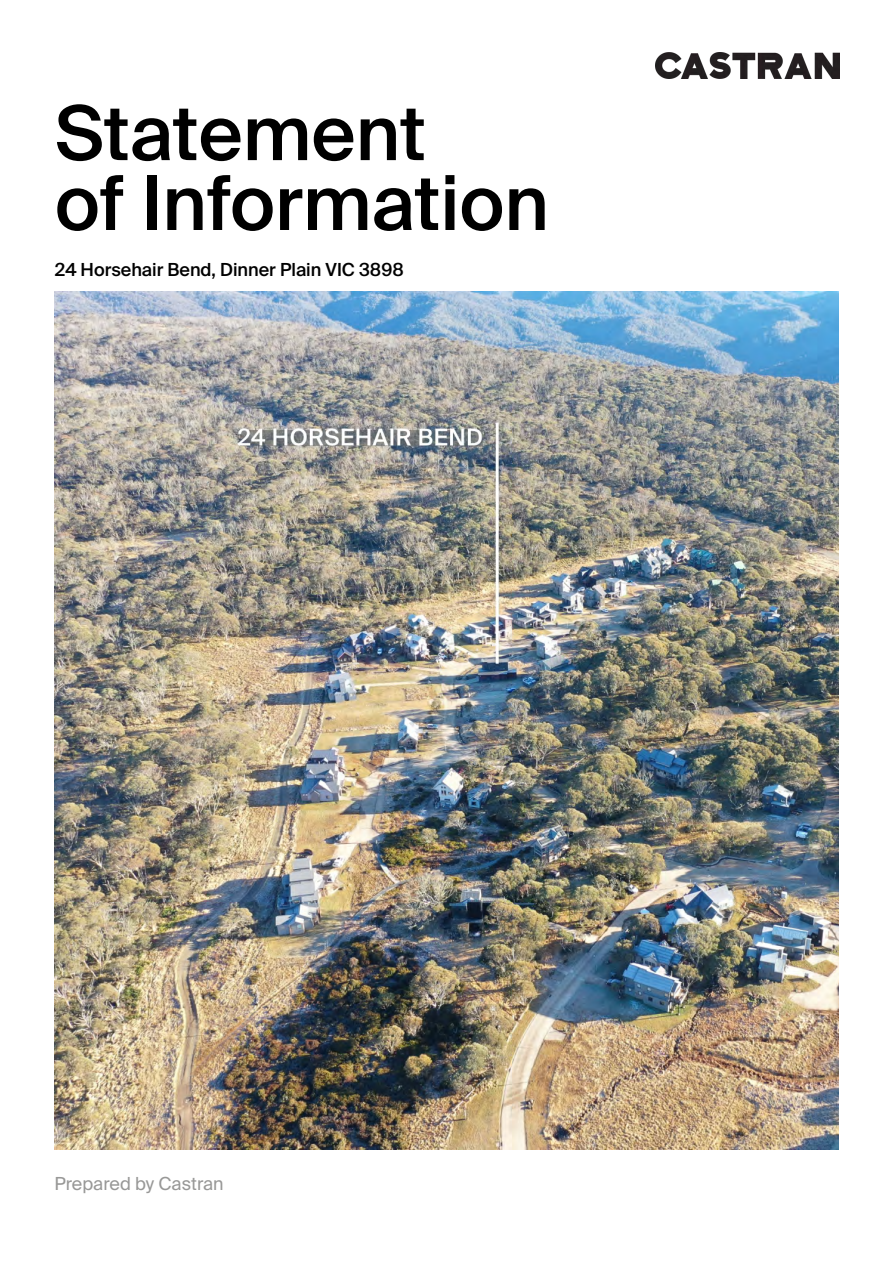
<style>
.page{position:relative;width:893px;height:1263px;background:#fff}
.page>*{position:absolute;margin:0;border:0;box-sizing:border-box;transform-origin:0 0}
.t1{font:500 75.75px/69.9px "Suisse Intl";color:#000}
.t2{font:500 18px "Suisse Intl";color:#000}
.t3{font:18px "Suisse Intl";color:#989897}
</style>
<div class="page">
<img style="left:655px;top:53px;width:184px;height:26px">
<img style="left:55px;top:292px;width:783px;height:858px">
<p class="t1" style="left:55px;top:97px;width:495px">Statement<br>of Information</p>
<p class="t2" style="left:55px;top:259px;width:350px">24 Horsehair Bend, Dinner Plain VIC 3898</p>
<p class="t3" style="left:54px;top:1174px;width:170px">Prepared by Castran</p>
</div>
